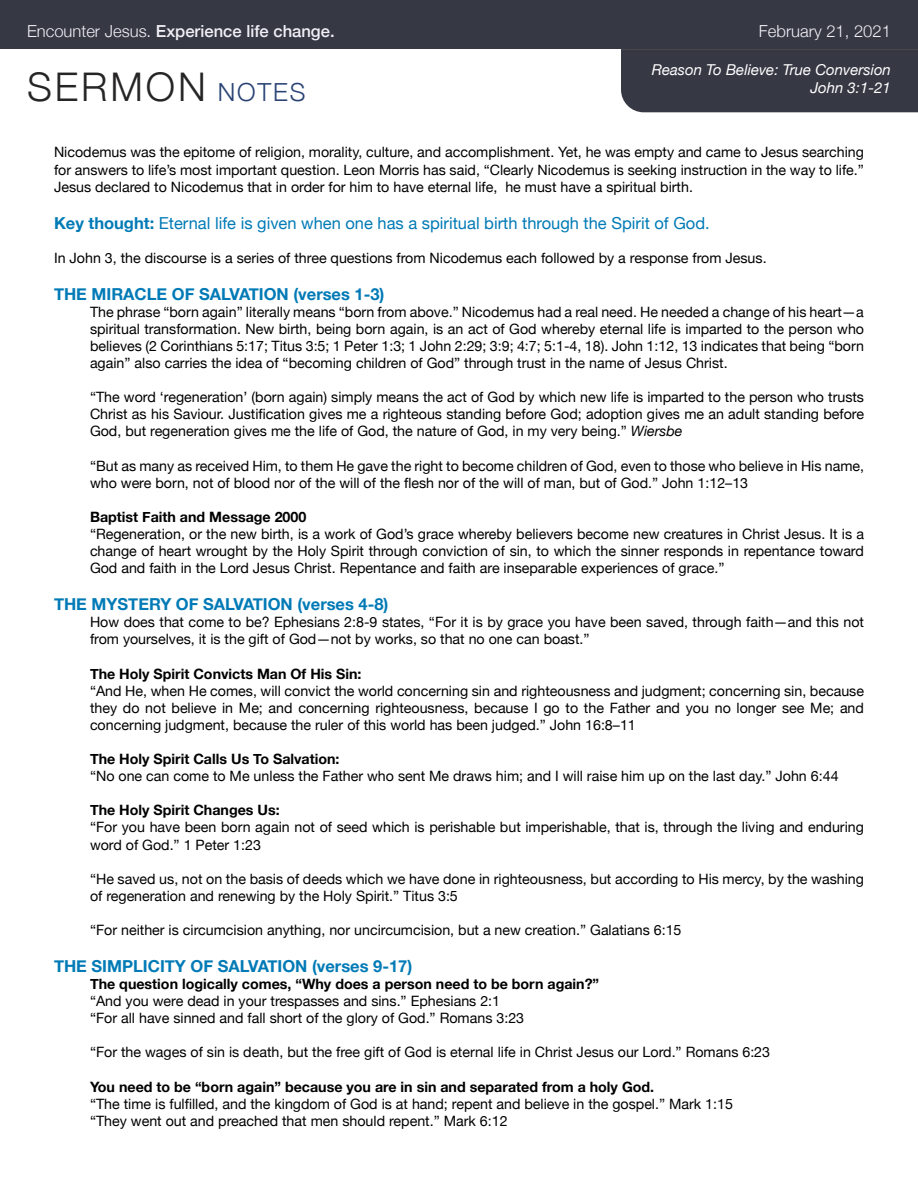
<style>
.page{position:relative;width:918px;height:1188px;background:#fff}
.page>*{position:absolute;margin:0;border:0;box-sizing:border-box;transform-origin:0 0}
.t1{font:300 39.45px "Helvetica Neue";letter-spacing:.075em;color:#262425}
.t2{font:500 16.65px "Helvetica Neue";color:#f1eff6}
.t3{font:300 16.65px "Helvetica Neue";color:#f1eff6}
.t4{font:700 16.5px "Helvetica Neue";color:#007ab6}
.t5{font:16.5px "Helvetica Neue";color:#007ab6}
.t6{font:italic 15px/18px "Helvetica Neue";color:#fff;text-align:right}
.t7{font:14.25px/17.1px "Helvetica Neue";color:#000}
.t8{font:700 14.25px "Helvetica Neue";color:#000}
.s1{font-weight:300}
.s2{font-size:24.9px;color:#294274}
.s3{font-weight:700}
.s4{font-style:italic}
</style>
<div class="page">
<div style="left:621px;top:50px;width:297px;height:62px;background:#363844"></div>
<hr style="left:621px;top:48px;width:297px;height:2px;background:#000">
<div style="left:0;top:0;width:918px;height:49px;background:#363844"></div>
<p class="t2" style="left:27px;top:18px;width:309px"><span class="s1">Encounter Jesus.</span> Experience life change.</p>
<p class="t3" style="left:759px;top:18px;width:134px">February 21, 2021</p>
<h1 class="t1" style="left:27px;top:55px;width:280px">SERMON <span class="s2">NOTES</span></h1>
<p class="t6" style="left:652px;top:61px;width:241px">Reason To Believe: True Conversion<br>John 3:1-21</p>
<p class="t7" style="left:54px;top:145px;width:811px;text-align:justify">Nicodemus was the epitome of religion, morality, culture, and accomplishment. Yet, he was empty and came to Jesus searching for answers to life’s most important question. Leon Morris has said, “Clearly Nicodemus is seeking instruction in the way to life.” Jesus declared to Nicodemus that in order for him to have eternal life, he must have a spiritual birth.</p>
<p class="t5" style="left:54px;top:211px;width:657px"><span class="s3">Key thought:</span> Eternal life is given when one has a spiritual birth through the Spirit of God.</p>
<p class="t7" style="left:54px;top:250px;width:714px">In John 3, the discourse is a series of three questions from Nicodemus each followed by a response from Jesus.</p>
<p class="t4" style="left:54px;top:281px;width:332px">THE MIRACLE OF SALVATION (verses 1-3)</p>
<p class="t7" style="left:90px;top:304px;width:776px;text-align:justify">The phrase “born again” literally means “born from above.” Nicodemus had a real need. He needed a change of his heart—a spiritual transformation. New birth, being born again, is an act of God whereby eternal life is imparted to the person who believes (2 Corinthians 5:17; Titus 3:5; 1 Peter 1:3; 1 John 2:29; 3:9; 4:7; 5:1-4, 18). John 1:12, 13 indicates that being “born again” also carries the idea of “becoming children of God” through trust in the name of Jesus Christ.</p>
<p class="t7" style="left:90px;top:389px;width:776px;text-align:justify">“The word ‘regeneration’ (born again) simply means the act of God by which new life is imparted to the person who trusts Christ as his Saviour. Justification gives me a righteous standing before God; adoption gives me an adult standing before God, but regeneration gives me the life of God, the nature of God, in my very being.” <span class="s4">Wiersbe</span></p>
<p class="t7" style="left:90px;top:458px;width:776px">“But as many as received Him, to them He gave the right to become children of God, even to those who believe in His name, who were born, not of blood nor of the will of the flesh nor of the will of man, but of God.” John 1:12–13</p>
<p class="t8" style="left:90px;top:506px;width:218px">Baptist Faith and Message 2000</p>
<p class="t7" style="left:90px;top:526px;width:776px;text-align:justify">“Regeneration, or the new birth, is a work of God’s grace whereby believers become new creatures in Christ Jesus. It is a change of heart wrought by the Holy Spirit through conviction of sin, to which the sinner responds in repentance toward God and faith in the Lord Jesus Christ. Repentance and faith are inseparable experiences of grace.”</p>
<p class="t4" style="left:54px;top:591px;width:336px">THE MYSTERY OF SALVATION (verses 4-8)</p>
<p class="t7" style="left:90px;top:614px;width:776px">How does that come to be? Ephesians 2:8-9 states, “For it is by grace you have been saved, through faith—and this not from yourselves, it is the gift of God—not by works, so that no one can boast.”</p>
<p class="t8" style="left:90px;top:662px;width:273px">The Holy Spirit Convicts Man Of His Sin:</p>
<p class="t7" style="left:90px;top:683px;width:776px;text-align:justify">“And He, when He comes, will convict the world concerning sin and righteousness and judgment; concerning sin, because they do not believe in Me; and concerning righteousness, because I go to the Father and you no longer see Me; and concerning judgment, because the ruler of this world has been judged.” John 16:8–11</p>
<p class="t8" style="left:90px;top:748px;width:251px">The Holy Spirit Calls Us To Salvation:</p>
<p class="t7" style="left:90px;top:768px;width:750px">“No one can come to Me unless the Father who sent Me draws him; and I will raise him up on the last day.” John 6:44</p>
<p class="t8" style="left:90px;top:799px;width:191px">The Holy Spirit Changes Us:</p>
<p class="t7" style="left:90px;top:820px;width:776px">“For you have been born again not of seed which is perishable but imperishable, that is, through the living and enduring word of God.” 1 Peter 1:23</p>
<p class="t7" style="left:90px;top:871px;width:776px">“He saved us, not on the basis of deeds which we have done in righteousness, but according to His mercy, by the washing of regeneration and renewing by the Holy Spirit.” Titus 3:5</p>
<p class="t7" style="left:90px;top:922px;width:593px">“For neither is circumcision anything, nor uncircumcision, but a new creation.” Galatians 6:15</p>
<p class="t4" style="left:54px;top:953px;width:360px">THE SIMPLICITY OF SALVATION (verses 9-17)</p>
<p class="t8" style="left:90px;top:973px;width:511px">The question logically comes, “Why does a person need to be born again?”</p>
<p class="t7" style="left:90px;top:993px;width:436px">“And you were dead in your trespasses and sins.” Ephesians 2:1 “For all have sinned and fall short of the glory of God.” Romans 3:23</p>
<p class="t7" style="left:90px;top:1045px;width:682px">“For the wages of sin is death, but the free gift of God is eternal life in Christ Jesus our Lord.” Romans 6:23</p>
<p class="t8" style="left:90px;top:1075px;width:566px">You need to be “born again” because you are in sin and separated from a holy God.</p>
<p class="t7" style="left:90px;top:1096px;width:645px">“The time is fulfilled, and the kingdom of God is at hand; repent and believe in the gospel.” Mark 1:15 “They went out and preached that men should repent.” Mark 6:12</p>
</div>
